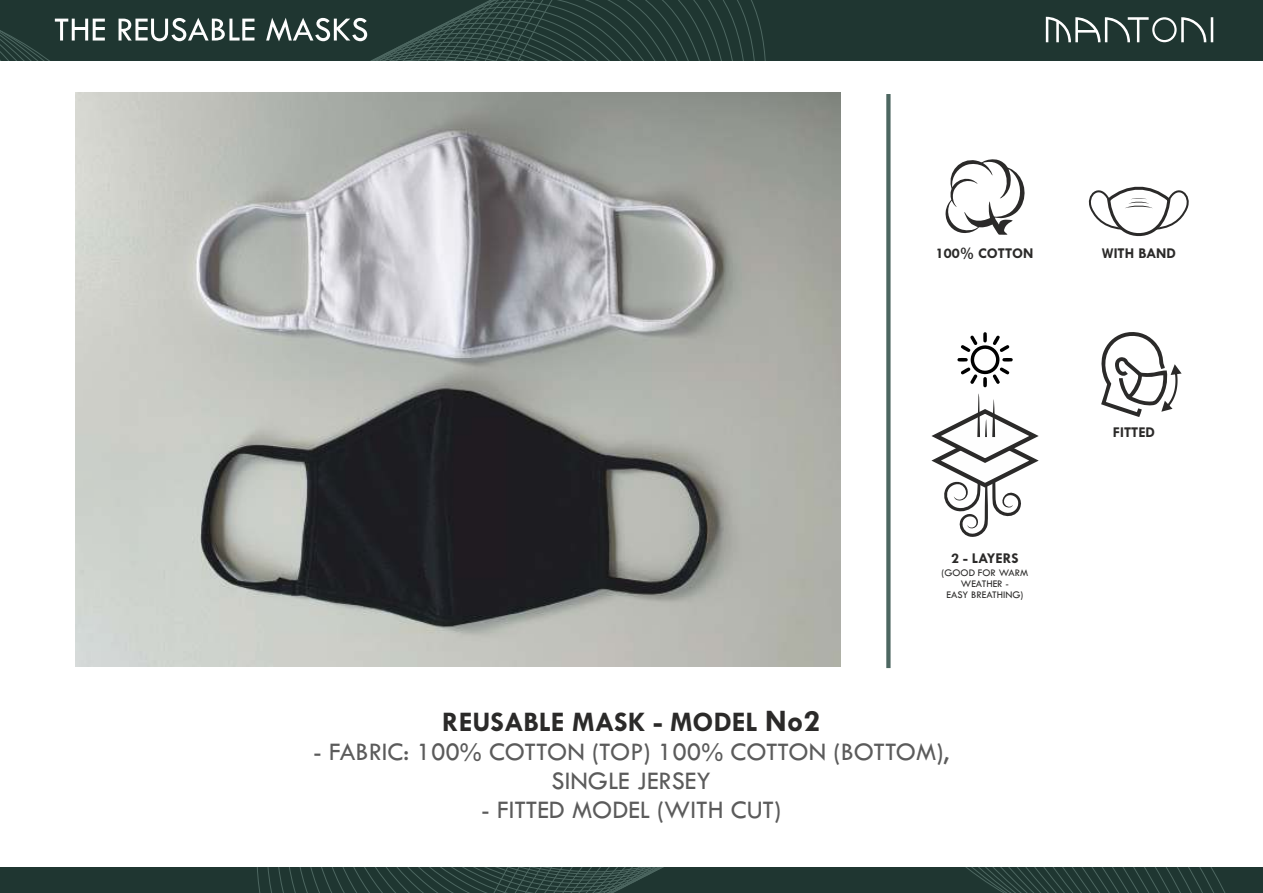
<style>
.page{position:relative;width:1263px;height:893px;background:#fff}
.page>*{position:absolute;margin:0;border:0;box-sizing:border-box;transform-origin:0 0}
.t1{font:700 28.5px "Tw Cen";color:#2b2a29}
.t2{font:26.25px/28.7px "Tw Cen";color:#5b5b5b;text-align:center}
.t3{font:700 15px "Tw Cen";color:#2b2a29}
.t4{font:10.5px/11.4px "Tw Cen";color:#2b2a29;text-align:center}
.s1{font-size:31.5px}
</style>
<div class="page">
<svg style="left:0;top:868px;width:1263px;height:25px"></svg>
<svg style="left:0;top:0;width:1263px;height:61px"></svg>
<svg style="left:55px;top:18px;width:312px;height:23px"></svg>
<svg style="left:1046px;top:17px;width:167px;height:25px"></svg>
<img style="left:75px;top:93px;width:766px;height:574px">
<svg style="left:886px;top:94px;width:4px;height:574px;fill:#4d6761"></svg>
<svg style="left:931px;top:332px;width:108px;height:205px"></svg>
<svg style="left:1088px;top:186px;width:101px;height:51px"></svg>
<svg style="left:945px;top:159px;width:80px;height:76px"></svg>
<svg style="left:1101px;top:332px;width:80px;height:85px"></svg>
<p class="t3" style="left:936px;top:248px;width:99px">100% COTTON</p>
<p class="t3" style="left:1102px;top:247px;width:76px">WITH BAND</p>
<p class="t3" style="left:951px;top:553px;width:69px">2 - LAYERS</p>
<p class="t4" style="left:941px;top:567px;width:88px">(GOOD FOR WARM<br>WEATHER -<br>EASY BREATHING)</p>
<p class="t1" style="left:442px;top:711px;width:380px">REUSABLE MASK - MODEL <span class="s1">No2</span></p>
<p class="t2" style="left:313px;top:739px;width:638px">- FABRIC: 100% COTTON (TOP) 100% COTTON (BOTTOM),<br>SINGLE JERSEY</p>
<p class="t2" style="left:481px;top:797px;width:302px">- FITTED MODEL (WITH CUT)</p>
<p class="t3" style="left:1113px;top:426px;width:44px">FITTED</p>
</div>
